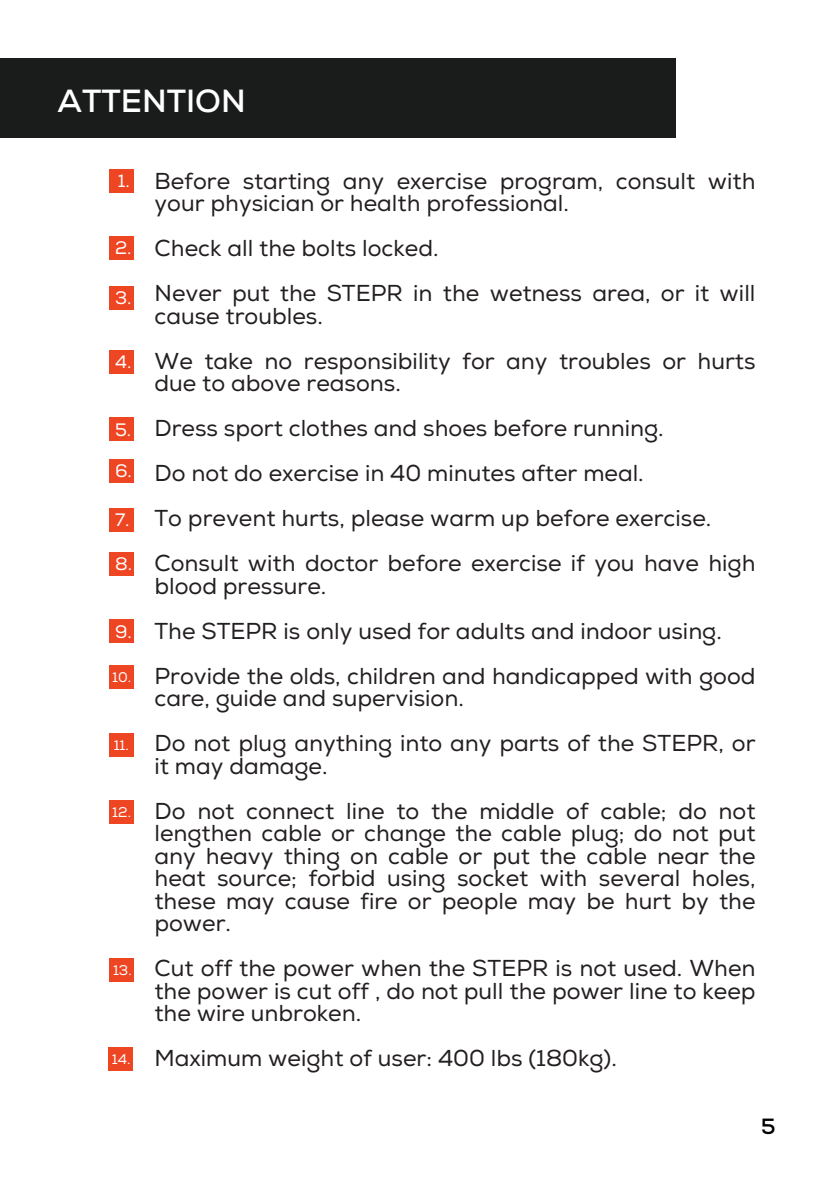
<style>
.page{position:relative;width:839px;height:1191px;background:#fff}
.page>*{position:absolute;margin:0;border:0;box-sizing:border-box;transform-origin:0 0}
.t1{font:700 32px "Nexa";color:#fff}
.t2{font:23px/22.4px "Nexa";color:#231f20}
.t3{font:700 22px "Nexa";color:#000}
.t4{font:18px "Nexa";color:#fff}
.t5{font:14px "Nexa";color:#fff}
</style>
<div class="page">
<div style="left:109px;top:169px;width:24px;height:24px;background:#ee4523"></div>
<div style="left:109px;top:350px;width:24px;height:24px;background:#ee4523"></div>
<div style="left:109px;top:619px;width:24px;height:24px;background:#ee4523"></div>
<div style="left:109px;top:236px;width:24px;height:24px;background:#ee4523"></div>
<div style="left:109px;top:508px;width:24px;height:24px;background:#ee4523"></div>
<div style="left:109px;top:417px;width:24px;height:24px;background:#ee4523"></div>
<div style="left:109px;top:665px;width:24px;height:24px;background:#ee4523"></div>
<div style="left:109px;top:286px;width:24px;height:24px;background:#ee4523"></div>
<div style="left:109px;top:552px;width:24px;height:24px;background:#ee4523"></div>
<div style="left:109px;top:459px;width:24px;height:24px;background:#ee4523"></div>
<div style="left:109px;top:733px;width:24px;height:24px;background:#ee4523"></div>
<div style="left:109px;top:800px;width:24px;height:24px;background:#ee4523"></div>
<div style="left:109px;top:958px;width:24px;height:24px;background:#ee4523"></div>
<div style="left:108px;top:1047px;width:24px;height:24px;background:#ee4523"></div>
<div style="left:0;top:58px;width:675px;height:80px;background:#1a1b1b"></div>
<p class="t1" style="left:57px;top:82px;width:190px">ATTENTION</p>
<p class="t4" style="left:118px;top:170px;width:13px">1.</p>
<h2 class="t4" style="left:115px;top:238px;width:18px">2.</h2>
<h2 class="t4" style="left:115px;top:287px;width:18px">3.</h2>
<h2 class="t4" style="left:115px;top:351px;width:18px">4.</h2>
<h2 class="t4" style="left:115px;top:419px;width:18px">5.</h2>
<h2 class="t4" style="left:115px;top:460px;width:18px">6.</h2>
<h2 class="t4" style="left:115px;top:510px;width:16px">7.</h2>
<h2 class="t4" style="left:115px;top:553px;width:18px">8.</h2>
<h2 class="t4" style="left:115px;top:621px;width:18px">9.</h2>
<h2 class="t5" style="left:112px;top:669px;width:20px">10.</h2>
<h2 class="t5" style="left:114px;top:737px;width:17px">11.</h2>
<h2 class="t5" style="left:112px;top:804px;width:20px">12.</h2>
<h2 class="t5" style="left:113px;top:962px;width:20px">13.</h2>
<h2 class="t5" style="left:112px;top:1051px;width:20px">14.</h2>
<h1 class="t2" style="left:154px;top:171px;width:602px">Before starting any exercise program, consult with your physician or health professional.</h1>
<h3 class="t2" style="left:154px;top:238px;width:285px">Check all the bolts locked.</h3>
<h3 class="t2" style="left:154px;top:283px;width:602px">Never put the STEPR in the wetness area, or it will cause troubles.</h3>
<h3 class="t2" style="left:154px;top:351px;width:602px">We take no responsibility for any troubles or hurts due to above reasons.</h3>
<h3 class="t2" style="left:154px;top:418px;width:510px">Dress sport clothes and shoes before running.</h3>
<h3 class="t2" style="left:154px;top:463px;width:490px">Do not do exercise in 40 minutes after meal.</h3>
<h3 class="t2" style="left:154px;top:508px;width:558px">To prevent hurts, please warm up before exercise.</h3>
<h3 class="t2" style="left:154px;top:553px;width:602px">Consult with doctor before exercise if you have high</h3>
<h3 class="t2" style="left:154px;top:564px;width:569px;line-height:45px">blood pressure.<br>The STEPR is only used for adults and indoor using.</h3>
<h3 class="t2" style="left:154px;top:666px;width:602px">Provide the olds, children and handicapped with good care, guide and supervision.</h3>
<p class="t2" style="left:154px;top:733px;width:602px">Do not plug anything into any parts of the STEPR, or it may damage.</p>
<p class="t2" style="left:154px;top:801px;width:602px;text-align:justify">Do not connect line to the middle of cable; do not lengthen cable or change the cable plug; do not put any heavy thing on cable or put the cable near the heat source; forbid using socket with several holes, these may cause fire or people may be hurt by the power.</p>
<p class="t2" style="left:154px;top:958px;width:602px;text-align:justify">Cut off the power when the STEPR is not used. When the power is cut off , do not pull the power line to keep the wire unbroken.</p>
<p class="t2" style="left:154px;top:1048px;width:464px">Maximum weight of user: 400 lbs (180kg).</p>
<h2 class="t3" style="left:761px;top:1113px;width:16px">5</h2>
</div>
